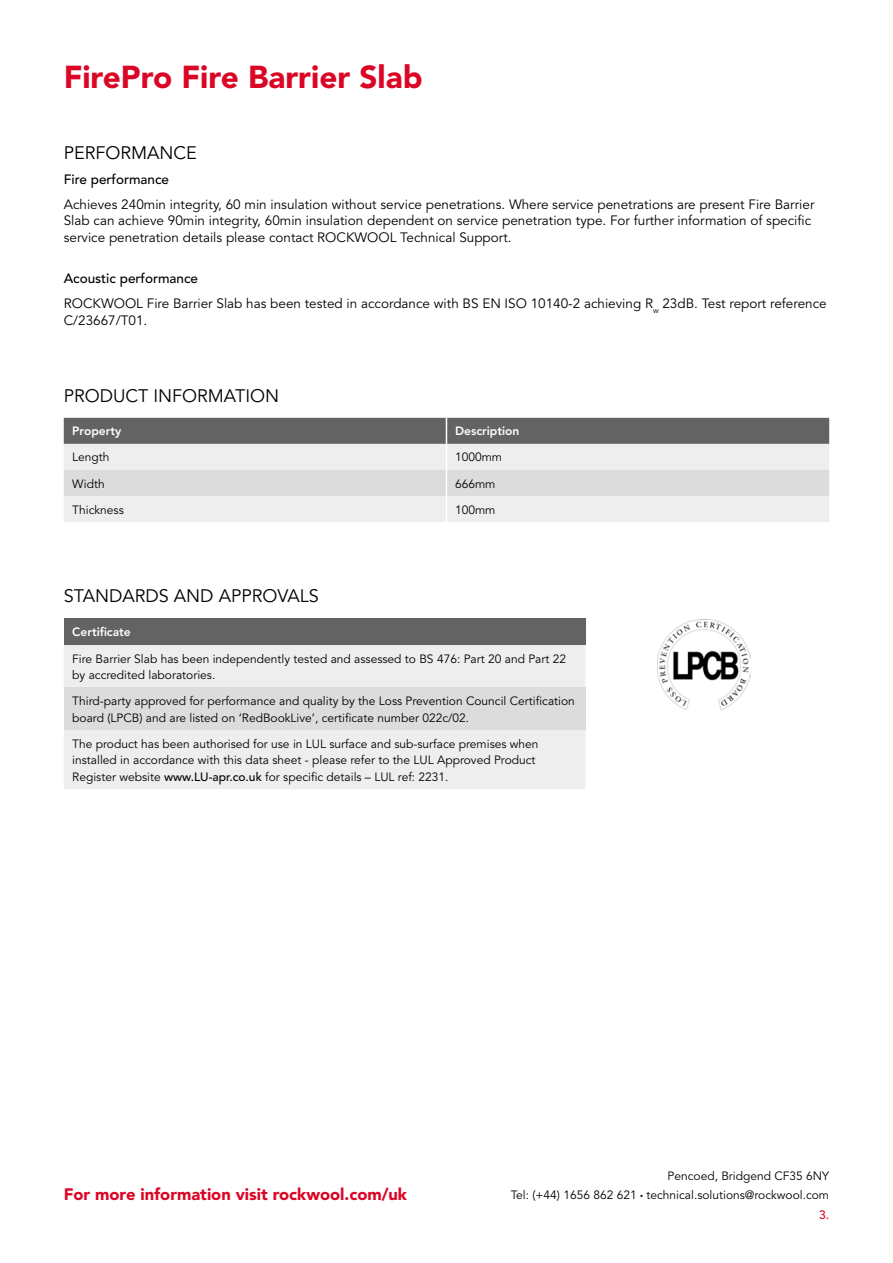
<style>
.page{position:relative;width:893px;height:1263px;background:#fff}
.page>*{position:absolute;margin:0;border:0;box-sizing:border-box;transform-origin:0 0}
.t1{font:900 31.5px "Avenir LT Std";color:#db0626}
.t2{font:18px "Avenir LT Std";color:#000}
.t3{font:900 16.5px "Avenir LT Std";color:#db0626}
.t4{font:13.5px/16.5px "Avenir LT Std";color:#000}
.t5{font:500 13.5px "Avenir LT Std";color:#000}
.t6{font:12px/16.5px "Avenir LT Std";color:#000}
.t7{font:800 12px "Avenir LT Std";color:#fff}
.s1{font-weight:500}
.s2{font-size:6px}
.s3{font-weight:500;color:#db0626}
</style>
<div class="page">
<div style="left:64px;top:619px;width:521px;height:26px;background:#646363"></div>
<div style="left:64px;top:645px;width:521px;height:144px;background:#eee"></div>
<div style="left:64px;top:687px;width:521px;height:43px;background:#dddcdc"></div>
<svg style="left:64px;top:418px;width:765px;height:104px;background:#c7c7c7"></svg>
<img style="left:658px;top:619px;width:93px;height:91px">
<h1 class="t1" style="left:64px;top:58px;width:360px">FirePro Fire Barrier Slab</h1>
<h2 class="t2" style="left:64px;top:142px;width:135px">PERFORMANCE</h2>
<p class="t5" style="left:64px;top:171px;width:107px">Fire performance</p>
<p class="t4" style="left:64px;top:196px;width:752px">Achieves 240min integrity, 60 min insulation without service penetrations. Where service penetrations are present Fire Barrier<br>Slab can achieve 90min integrity, 60min insulation dependent on service penetration type. For further information of specific service penetration details please contact ROCKWOOL Technical Support.</p>
<p class="t4" style="left:64px;top:266px;width:764px;line-height:25px"><span class="s1">Acoustic performance<br></span>ROCKWOOL Fire Barrier Slab has been tested in accordance with BS EN ISO 10140-2 achieving R<sub>w</sub> 23dB. Test report reference</p>
<p class="t4" style="left:64px;top:312px;width:85px">C/23667/T01.</p>
<h2 class="t2" style="left:64px;top:385px;width:217px">PRODUCT INFORMATION</h2>
<p class="t7" style="left:72px;top:424px;width:51px">Property</p>
<p class="t7" style="left:455px;top:424px;width:66px">Description</p>
<p class="t6" style="left:72px;top:449px;width:39px">Length</p>
<p class="t6" style="left:455px;top:449px;width:49px">1000mm</p>
<p class="t6" style="left:72px;top:475px;width:34px">Width</p>
<p class="t6" style="left:455px;top:475px;width:42px">666mm</p>
<p class="t6" style="left:72px;top:502px;width:53px">Thickness</p>
<p class="t6" style="left:455px;top:502px;width:42px">100mm</p>
<h2 class="t2" style="left:64px;top:586px;width:256px">STANDARDS AND APPROVALS</h2>
<p class="t7" style="left:72px;top:625px;width:60px">Certificate</p>
<p class="t6" style="left:72px;top:650px;width:495px">Fire Barrier Slab has been independently tested and assessed to BS 476: Part 20 and Part 22 by accredited laboratories.</p>
<p class="t6" style="left:72px;top:693px;width:504px">Third-party approved for performance and quality by the Loss Prevention Council Certification board (LPCB) and are listed on ‘RedBookLive’, certificate number 022c/02.</p>
<p class="t6" style="left:72px;top:736px;width:468px">The product has been authorised for use in LUL surface and sub-surface premises when installed in accordance with this data sheet - please refer to the LUL Approved Product<br>Register website <span class="s1">www.LU-apr.co.uk</span> for specific details – LUL ref: 2231.</p>
<h3 class="t3" style="left:64px;top:1184px;width:345px">For more information visit rockwool.com/uk</h3>
<p class="t6" style="left:511px;top:1167px;width:320px;line-height:19.2px;text-align:right">Pencoed, Bridgend CF35 6NY<br>Tel: (+44) 1656 862 621 <span class="s2">•</span> technical.solutions@rockwool.com<br><span class="s3">3.</span></p>
</div>
